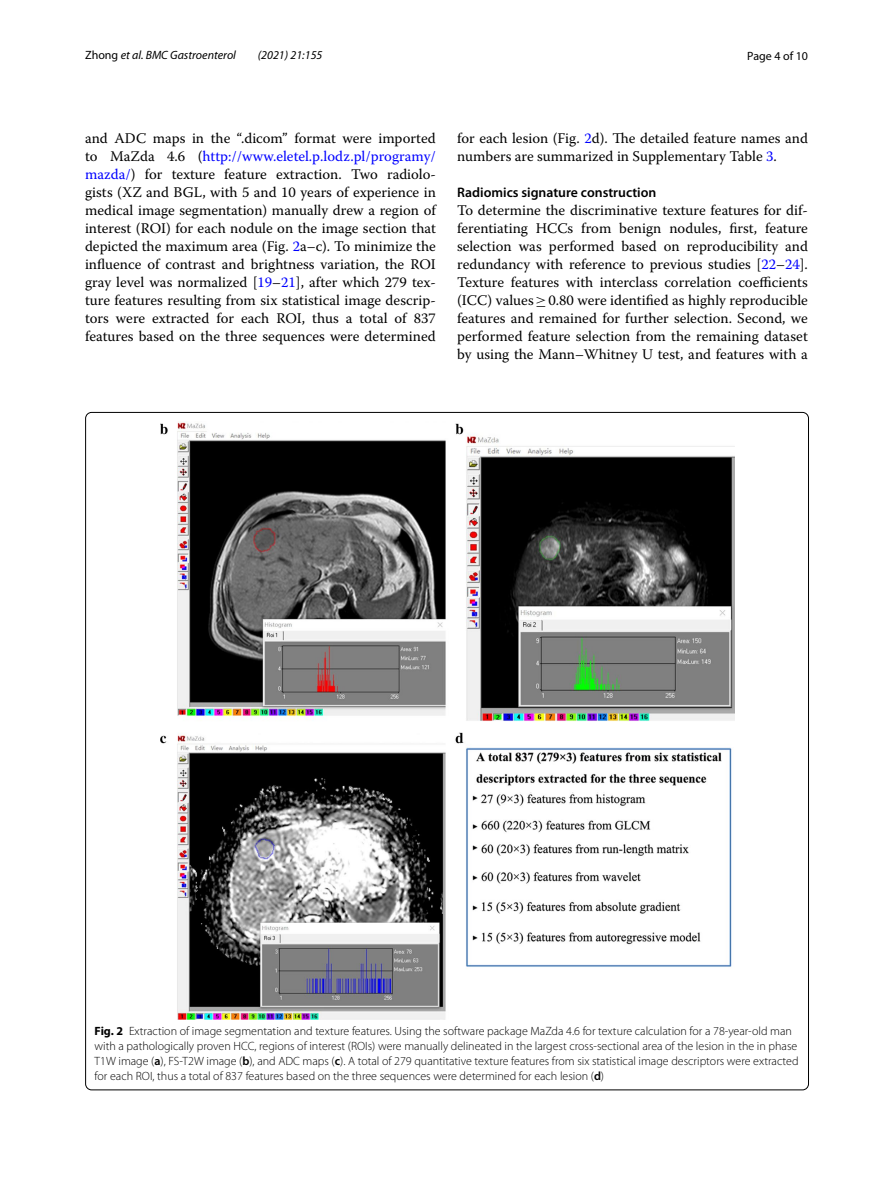
<style>
.page{position:relative;width:893px;height:1187px;background:#fff}
.page>*{position:absolute;margin:0;border:0;box-sizing:border-box;transform-origin:0 0}
.t1{font:14.7px/18px "Warnock Pro";color:#000;text-align:justify}
.t2{font:600 13.8px "Myriad Pro";color:#000}
.t3{font:300 12px/15px "Myriad Pro";color:#000}
.t4{font:italic 12px "Myriad Pro";color:#000}
.t5{font:12px "Myriad Pro";color:#000}
.s1{font-style:normal}
.s2{color:#00f}
.s3{font-family:"MTSY"}
.s4{font-weight:700}
.s5{font-weight:600}
</style>
<div class="page">
<img style="left:160px;top:421px;width:574px;height:598px">
<p class="t4" style="left:85px;top:48px;width:152px"><span class="s1">Zhong</span> et al. BMC Gastroenterol</p>
<p class="t4" style="left:258px;top:48px;width:66px">(2021) 21:155</p>
<p class="t5" style="left:747px;top:48px;width:62px">Page 4 of 10</p>
<p class="t1" style="left:85px;top:128px;width:352px">and ADC maps in the “.dicom” format were imported to MaZda 4.6 (<span class="s2">http://www.eletel.p.lodz.pl/programy/ mazda/</span>) for texture feature extraction. Two radiolo&shy;gists (XZ and BGL, with 5 and 10 years of experience in medical image segmentation) manually drew a region of interest (ROI) for each nodule on the image section that depicted the maximum area (Fig. <span class="s2">2</span>a–c). To minimize the influence of contrast and brightness variation, the ROI gray level was normalized [<span class="s2">19</span>–<span class="s2">21</span>], after which 279 tex&shy;ture features resulting from six statistical image descrip&shy;tors were extracted for each ROI, thus a total of 837 features based on the three sequences were determined</p>
<p class="t1" style="left:457px;top:128px;width:352px">for each lesion (Fig. <span class="s2">2</span>d). The detailed feature names and numbers are summarized in Supplementary Table <span class="s2">3</span>.</p>
<p class="t2" style="left:457px;top:183px;width:201px">Radiomics signature construction</p>
<p class="t1" style="left:457px;top:200px;width:352px">To determine the discriminative texture features for dif&shy;ferentiating HCCs from benign nodules, first, feature selection was performed based on reproducibility and redundancy with reference to previous studies [<span class="s2">22</span>–<span class="s2">24</span>].<br>Texture features with interclass correlation coefficients (ICC) values<span class="s3">≥</span>0.80 were identified as highly reproducible features and remained for further selection. Second, we performed feature selection from the remaining dataset by using the Mann–Whitney U test, and features with a</p>
<p class="t3" style="left:95px;top:1023px;width:705px"><span class="s4">Fig. 2</span> Extraction of image segmentation and texture features. Using the software package MaZda 4.6 for texture calculation for a 78-year-old man with a pathologically proven HCC, regions of interest (ROIs) were manually delineated in the largest cross-sectional area of the lesion in the in phase T1W image (<span class="s5">a</span>), FS-T2W image (<span class="s5">b</span>), and ADC maps (<span class="s5">c</span>). A total of 279 quantitative texture features from six statistical image descriptors were extracted for each ROI, thus a total of 837 features based on the three sequences were determined for each lesion (<span class="s5">d</span>)</p>
</div>
